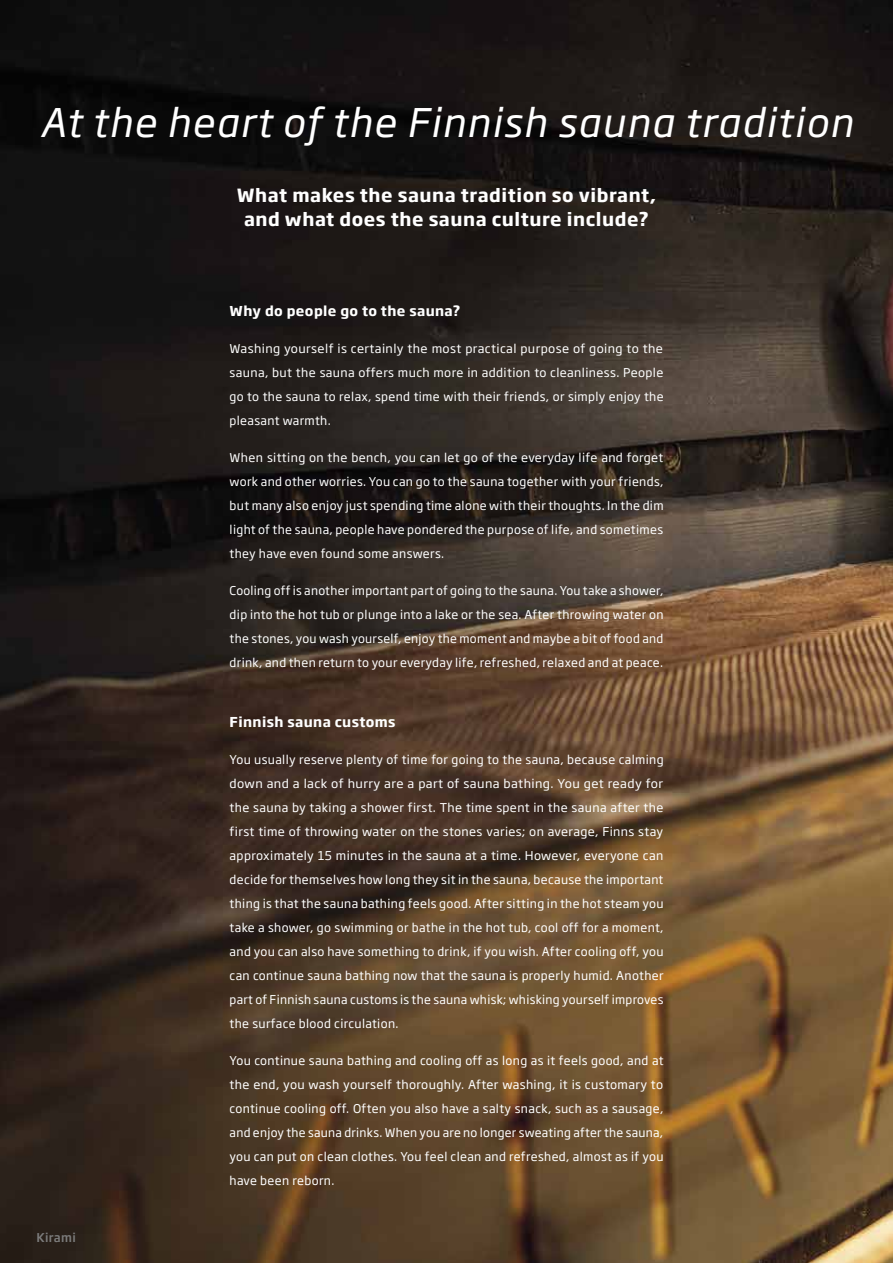
<style>
.page{position:relative;width:893px;height:1263px;background:#fff}
.page>*{position:absolute;margin:0;border:0;box-sizing:border-box;transform-origin:0 0}
.t1{font:italic 39px "Soho Gothic Pro";letter-spacing:.04em;color:#fff}
.t2{font:700 18px/24px "Soho Gothic Pro";letter-spacing:.03em;color:#fff;text-align:center}
.t3{font:700 13.5px "Soho Gothic Pro";letter-spacing:.03em;color:#fff}
.t4{font:12px/24px "Soho Gothic Pro";letter-spacing:.03em;color:#fff;text-align:justify}
.t5{font:500 12px "Soho Gothic Pro";letter-spacing:.03em;color:#7c7c7c}
</style>
<div class="page">
<img style="left:0;top:0;width:893px;height:1263px">
<h1 class="t1" style="left:40px;top:92px;width:814px">At the heart of the Finnish sauna tradition</h1>
<h2 class="t2" style="left:237px;top:182px;width:421px">What makes the sauna tradition so vibrant, and what does the sauna culture include?</h2>
<p class="t3" style="left:230px;top:301px;width:232px">Why do people go to the sauna?</p>
<p class="t4" style="left:230px;top:336px;width:436px">Washing yourself is certainly the most practical purpose of going to the sauna, but the sauna offers much more in addition to cleanliness. People go to the sauna to relax, spend time with their friends, or simply enjoy the pleasant warmth.</p>
<p class="t4" style="left:230px;top:445px;width:435px">When sitting on the bench, you can let go of the everyday life and forget work and other worries. You can go to the sauna together with your friends, but many also enjoy just spending time alone with their thoughts. In the dim light of the sauna, people have pondered the purpose of life, and sometimes they have even found some answers.</p>
<p class="t4" style="left:230px;top:578px;width:435px">Cooling off is another important part of going to the sauna. You take a shower, dip into the hot tub or plunge into a lake or the sea. After throwing water on the stones, you wash yourself, enjoy the moment and maybe a bit of food and drink, and then return to your everyday life, refreshed, relaxed and at peace.</p>
<p class="t5" style="left:37px;top:1228px;width:41px">Kirami</p>
<p class="t5" style="left:49px;top:1228px;width:41px">Kirami</p>
<p class="t3" style="left:230px;top:712px;width:168px">Finnish sauna customs</p>
<p class="t4" style="left:230px;top:747px;width:435px">You usually reserve plenty of time for going to the sauna, because calming down and a lack of hurry are a part of sauna bathing. You get ready for the sauna by taking a shower first. The time spent in the sauna after the first time of throwing water on the stones varies; on average, Finns stay approximately 15 minutes in the sauna at a time. However, everyone can decide for themselves how long they sit in the sauna, because the important thing is that the sauna bathing feels good. After sitting in the hot steam you take a shower, go swimming or bathe in the hot tub, cool off for a moment, and you can also have something to drink, if you wish. After cooling off, you can continue sauna bathing now that the sauna is properly humid. Another part of Finnish sauna customs is the sauna whisk; whisking yourself improves the surface blood circulation.</p>
<p class="t4" style="left:230px;top:1048px;width:435px">You continue sauna bathing and cooling off as long as it feels good, and at the end, you wash yourself thoroughly. After washing, it is customary to continue cooling off. Often you also have a salty snack, such as a sausage, and enjoy the sauna drinks. When you are no longer sweating after the sauna, you can put on clean clothes. You feel clean and refreshed, almost as if you have been reborn.</p>
</div>
